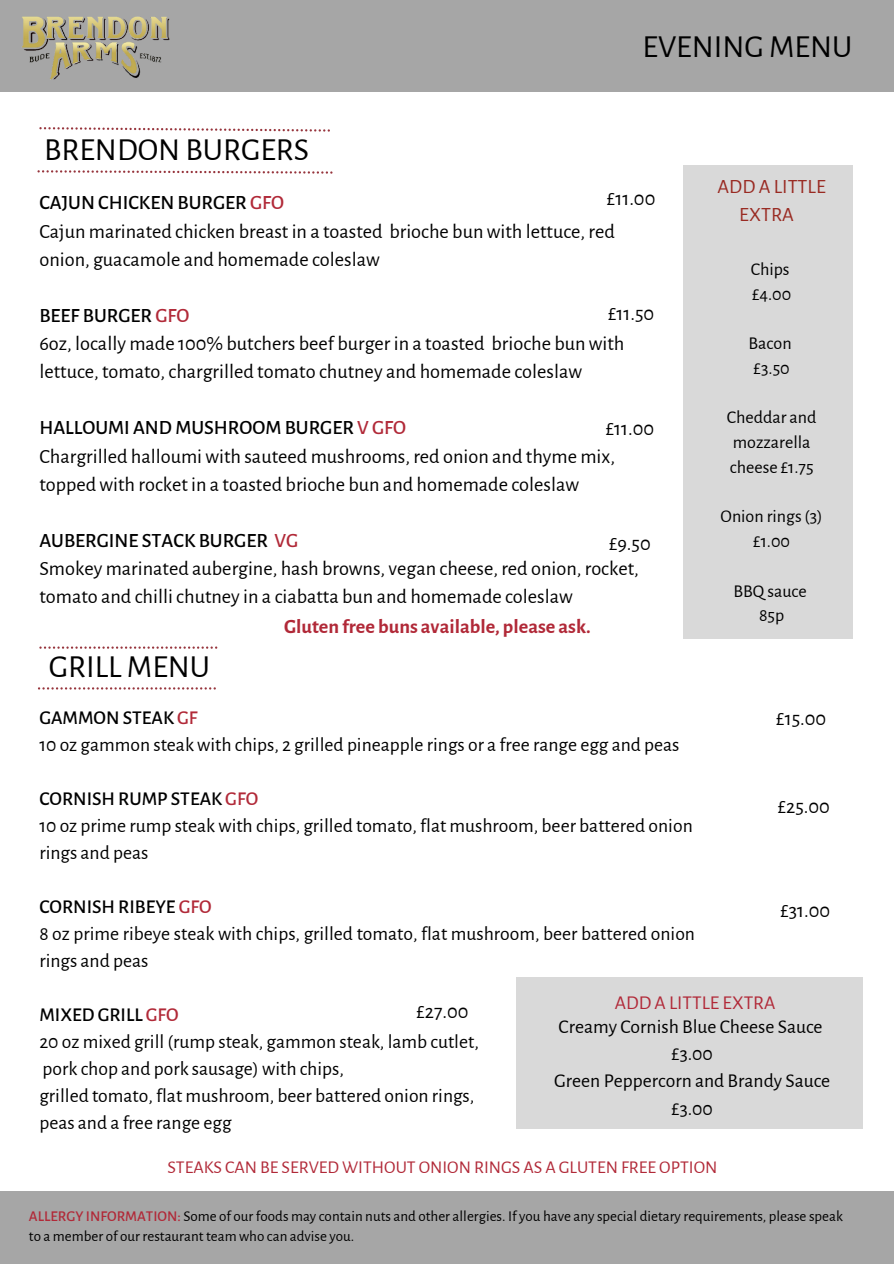
<style>
.page{position:relative;width:894px;height:1264px;background:#fff}
.page>*{position:absolute;margin:0;border:0;box-sizing:border-box;transform-origin:0 0}
.t1{font:32.25px "Alegreya Sans";color:#000}
.t2{font:20.25px/28.2px "Alegreya Sans";color:#000}
.t3{font:700 20.25px "Alegreya Sans";color:#b12938}
.t4{font:20.25px/28.2px "Alegreya Sans";color:#992a22;text-align:center}
.t5{font:19.65px/27.2px "Alegreya Sans";color:#000;text-align:center}
.t6{font:19.65px "Alegreya Sans";color:#b12938}
.t7{font:19.5px/27px "Alegreya Sans";color:#000}
.t8{font:18px/24.8px "Alegreya Sans";color:#000}
.t9{font:18px "Alegreya Sans";color:#b12938}
.t10{font:15px/20.2px "Alegreya Sans";color:#000}
.s1{font-weight:500}
.s2{font-weight:500;color:#b12938}
</style>
<div class="page">
<div style="left:0;top:0;width:893px;height:92px;background:#a6a6a6"></div>
<img style="left:22px;top:16px;width:148px;height:64px">
<div style="left:0;top:1190px;width:893px;height:73px;background:#a6a6a6"></div>
<div style="left:683px;top:165px;width:169px;height:473px;background:#d9d9d9"></div>
<div style="left:516px;top:976px;width:346px;height:152px;background:#d9d9d9"></div>
<svg style="left:39px;top:646px;width:178px;height:2px"></svg>
<svg style="left:38px;top:687px;width:178px;height:2px"></svg>
<svg style="left:39px;top:127px;width:291px;height:5px"></svg>
<svg style="left:37px;top:170px;width:295px;height:4px"></svg>
<h1 class="t1" style="left:642px;top:31px;width:211px">EVENING MENU</h1>
<h2 class="t1" style="left:44px;top:134px;width:266px">BRENDON BURGERS</h2>
<p class="t2" style="left:39px;top:189px;width:577px"><span class="s1">CAJUN CHICKEN BURGER</span> <span class="s2">GFO<br></span>Cajun marinated chicken breast in a toasted brioche bun with lettuce, red onion, guacamole and homemade coleslaw</p>
<p class="t2" style="left:39px;top:302px;width:586px"><span class="s1">BEEF BURGER</span> <span class="s2">GFO<br></span>6oz, locally made 100% butchers beef burger in a toasted brioche bun with lettuce, tomato, chargrilled tomato chutney and homemade coleslaw</p>
<p class="t2" style="left:39px;top:414px;width:577px"><span class="s1">HALLOUMI AND MUSHROOM BURGER</span> <span class="s2">V GFO<br></span>Chargrilled halloumi with sauteed mushrooms, red onion and thyme mix, topped with rocket in a toasted brioche bun and homemade coleslaw</p>
<p class="t2" style="left:39px;top:527px;width:600px"><span class="s1">AUBERGINE STACK BURGER</span> <span class="s2">VG<br></span>Smokey marinated aubergine, hash browns, vegan cheese, red onion, rocket, tomato and chilli chutney in a ciabatta bun and homemade coleslaw</p>
<h2 class="t2" style="left:606px;top:185px;width:50px">£11.00</h2>
<h2 class="t2" style="left:608px;top:299px;width:48px">£11.50</h2>
<h2 class="t2" style="left:605px;top:414px;width:50px">£11.00</h2>
<h3 class="t2" style="left:608px;top:530px;width:43px">£9.50</h3>
<h1 class="t3" style="left:284px;top:616px;width:308px">Gluten free buns available, please ask.</h1>
<p class="t4" style="left:717px;top:172px;width:110px">ADD A LITTLE<br>EXTRA</p>
<p class="t8" style="left:750px;top:257px;width:42px">Chips £4.00</p>
<p class="t8" style="left:748px;top:331px;width:45px">Bacon £3.50</p>
<p class="t8" style="left:726px;top:405px;width:91px">Cheddar and mozzarella cheese £1.75</p>
<p class="t8" style="left:720px;top:504px;width:104px;text-align:center">Onion rings (3) £1.00</p>
<p class="t8" style="left:733px;top:579px;width:75px;text-align:center">BBQ sauce<br>85p</p>
<h4 class="t1" style="left:49px;top:651px;width:163px">GRILL MENU</h4>
<h4 class="t7" style="left:39px;top:704px;width:641px"><span class="s1">GAMMON STEAK</span> <span class="s2">GF<br></span>10 oz gammon steak with chips, 2 grilled pineapple rings or a free range egg and peas</h4>
<h2 class="t7" style="left:39px;top:785px;width:654px"><span class="s1">CORNISH RUMP STEAK</span> <span class="s2">GFO<br></span>10 oz prime rump steak with chips, grilled tomato, flat mushroom, beer battered onion rings and peas</h2>
<h2 class="t7" style="left:39px;top:893px;width:657px"><span class="s1">CORNISH RIBEYE</span> <span class="s2">GFO<br></span>8 oz prime ribeye steak with chips, grilled tomato, flat mushroom, beer battered onion rings and peas</h2>
<h2 class="t7" style="left:39px;top:1001px;width:441px"><span class="s1">MIXED GRILL</span> <span class="s2">GFO<br></span>20 oz mixed grill (rump steak, gammon steak, lamb cutlet, pork chop and pork sausage) with chips,<br>grilled tomato, flat mushroom, beer battered onion rings, peas and a free range egg</h2>
<h4 class="t2" style="left:776px;top:705px;width:51px">£15.00</h4>
<h4 class="t2" style="left:777px;top:792px;width:54px">£25.00</h4>
<h2 class="t2" style="left:780px;top:896px;width:51px">£31.00</h2>
<h5 class="t6" style="left:614px;top:993px;width:162px">ADD A LITTLE EXTRA</h5>
<h2 class="t2" style="left:416px;top:997px;width:54px">£27.00</h2>
<p class="t5" style="left:554px;top:1013px;width:277px">Creamy Cornish Blue Cheese Sauce £3.00<br>Green Peppercorn and Brandy Sauce £3.00</p>
<p class="t9" style="left:167px;top:1158px;width:551px">STEAKS CAN BE SERVED WITHOUT ONION RINGS AS A GLUTEN FREE OPTION</p>
<h1 class="t10" style="left:29px;top:1206px;width:815px"><span class="s2">ALLERGY INFORMATION:</span> Some of our foods may contain nuts and other allergies. If you have any special dietary requirements, please speak to a member of our restaurant team who can advise you.</h1>
</div>
